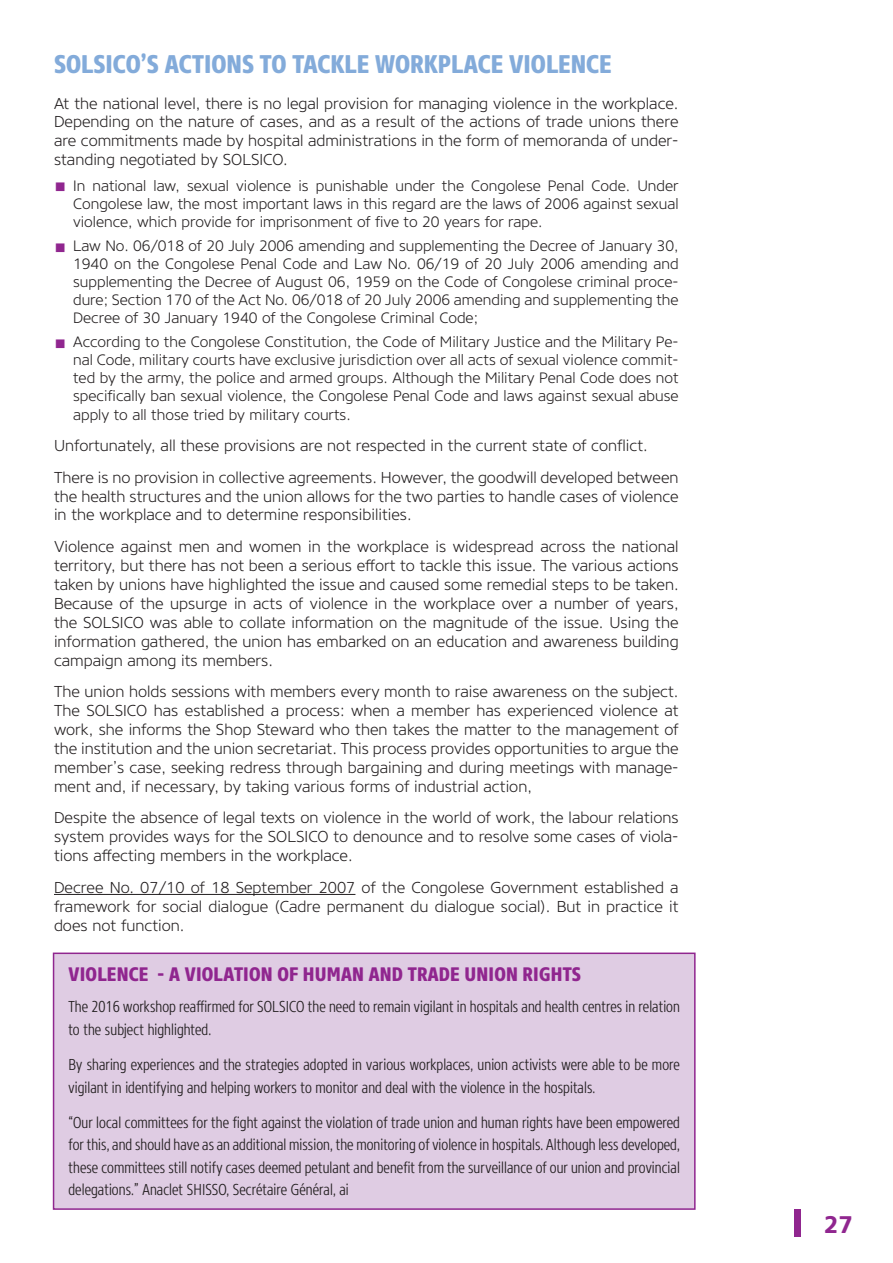
<style>
.page{position:relative;width:893px;height:1263px;background:#fff}
.page>*{position:absolute;margin:0;border:0;box-sizing:border-box;transform-origin:0 0}
.PESO3{font:800 25.5px "Core Sans NR77 Cn";color:#83abda}
.t1{font:700 24px "Core Sans NR65";color:#90268f}
.BOX{font:800 19.5px "Core Sans NR77 Cn";letter-spacing:.01em;color:#90268f}
.Ebola_Body_Text{font:300 15.75px/18.9px "Core Sans NR35";color:#231f20;text-align:justify}
.TEXTO_box{font:300 15.75px/22.5px "Core Sans NR37 Cn";letter-spacing:.005em;color:#231f20}
.t2{font:300 15px/18px "Core Sans NR35";color:#231f20;text-align:justify}
.s1{font-size:27px;color:#90268f}
</style>
<div class="page">
<div style="left:795px;top:1210px;width:6px;height:27px;background:#90268f"></div>
<hr style="left:54px;top:894px;width:301px;height:1px;background:#231f20">
<div style="left:53px;top:952px;width:643px;height:258px;background:#dfcce3;border:2px solid #90268f"></div>
<p class="PESO3" style="left:54px;top:47px;width:559px">SOLSICO’S ACTIONS TO TACKLE WORKPLACE VIOLENCE</p>
<p class="Ebola_Body_Text" style="left:54px;top:94px;width:626px">At the national level, there is no legal provision for managing violence in the workplace.<br>Depending on the nature of cases, and as a result of the actions of trade unions there are commitments made by hospital administrations in the form of memoranda of under&shy;standing negotiated by SOLSICO.</p>
<p class="t2" style="left:73px;top:176px;width:607px;text-indent:-19px"><span class="s1">▪</span> In national law, sexual violence is punishable under the Congolese Penal Code. Under Congolese law, the most important laws in this regard are the laws of 2006 against sexual violence, which provide for imprisonment of five to 20 years for rape.</p>
<p class="t2" style="left:73px;top:237px;width:607px;text-indent:-19px"><span class="s1">▪</span> Law No. 06/018 of 20 July 2006 amending and supplementing the Decree of January 30, 1940 on the Congolese Penal Code and Law No. 06/19 of 20 July 2006 amending and supplementing the Decree of August 06, 1959 on the Code of Congolese criminal proce&shy;dure; Section 170 of the Act No. 06/018 of 20 July 2006 amending and supplementing the Decree of 30 January 1940 of the Congolese Criminal Code;</p>
<p class="t2" style="left:73px;top:333px;width:607px;text-indent:-19px"><span class="s1">▪</span> According to the Congolese Constitution, the Code of Military Justice and the Military Pe&shy;nal Code, military courts have exclusive jurisdiction over all acts of sexual violence commit&shy;ted by the army, the police and armed groups. Although the Military Penal Code does not specifically ban sexual violence, the Congolese Penal Code and laws against sexual abuse apply to all those tried by military courts.</p>
<p class="Ebola_Body_Text" style="left:54px;top:436px;width:595px">Unfortunately, all these provisions are not respected in the current state of conflict.</p>
<p class="Ebola_Body_Text" style="left:54px;top:468px;width:626px">There is no provision in collective agreements. However, the goodwill developed between the health structures and the union allows for the two parties to handle cases of violence in the workplace and to determine responsibilities.</p>
<p class="Ebola_Body_Text" style="left:54px;top:537px;width:626px">Violence against men and women in the workplace is widespread across the national territory, but there has not been a serious effort to tackle this issue. The various actions taken by unions have highlighted the issue and caused some remedial steps to be taken.<br>Because of the upsurge in acts of violence in the workplace over a number of years, the SOLSICO was able to collate information on the magnitude of the issue. Using the information gathered, the union has embarked on an education and awareness building campaign among its members.</p>
<p class="Ebola_Body_Text" style="left:54px;top:682px;width:626px">The union holds sessions with members every month to raise awareness on the subject.<br>The SOLSICO has established a process: when a member has experienced violence at work, she informs the Shop Steward who then takes the matter to the management of the institution and the union secretariat. This process provides opportunities to argue the member’s case, seeking redress through bargaining and during meetings with manage&shy;ment and, if necessary, by taking various forms of industrial action,</p>
<p class="Ebola_Body_Text" style="left:54px;top:808px;width:626px">Despite the absence of legal texts on violence in the world of work, the labour relations system provides ways for the SOLSICO to denounce and to resolve some cases of viola&shy;tions affecting members in the workplace.</p>
<p class="Ebola_Body_Text" style="left:54px;top:878px;width:626px">Decree No. 07/10 of 18 September 2007 of the Congolese Government established a framework for social dialogue (Cadre permanent du dialogue social). But in practice it does not function.</p>
<p class="BOX" style="left:68px;top:962px;width:514px">VIOLENCE - A VIOLATION OF HUMAN AND TRADE UNION RIGHTS</p>
<p class="TEXTO_box" style="left:68px;top:996px;width:613px">The 2016 workshop reaffirmed for SOLSICO the need to remain vigilant in hospitals and health centres in relation to the subject highlighted.</p>
<p class="TEXTO_box" style="left:68px;top:1053px;width:613px">By sharing experiences and the strategies adopted in various workplaces, union activists were able to be more vigilant in identifying and helping workers to monitor and deal with the violence in the hospitals.</p>
<p class="TEXTO_box" style="left:68px;top:1111px;width:613px;text-align:justify">“Our local committees for the fight against the violation of trade union and human rights have been empowered for this, and should have as an additional mission, the monitoring of violence in hospitals. Although less developed, these committees still notify cases deemed petulant and benefit from the surveillance of our union and provincial delegations.” Anaclet SHISSO, Secrétaire Général, ai</p>
<h2 class="t1" style="left:824px;top:1209px;width:31px">27</h2>
</div>
